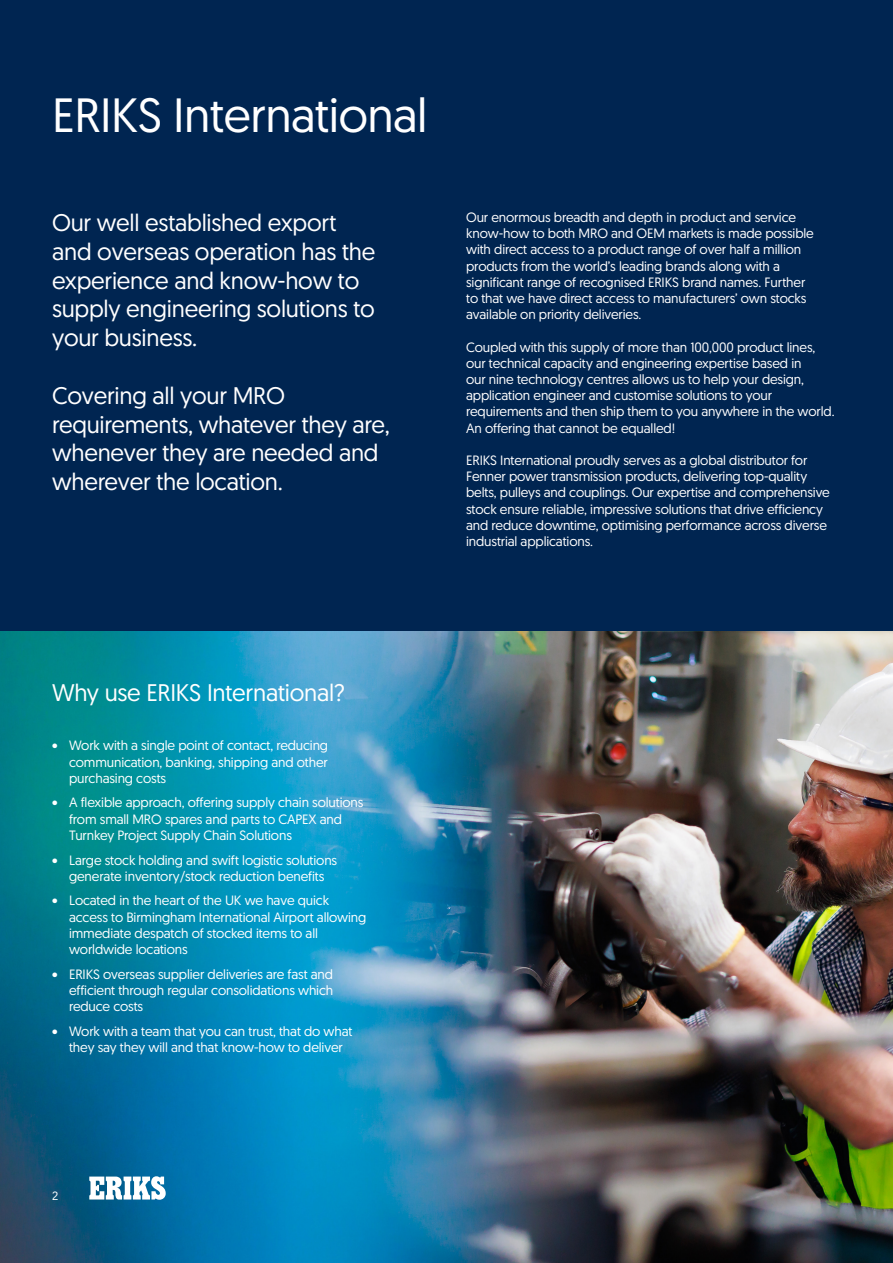
<style>
.page{position:relative;width:893px;height:1263px;background:#fff}
.page>*{position:absolute;margin:0;border:0;box-sizing:border-box;transform-origin:0 0}
.t1{font:48px "Geomanist Word";letter-spacing:-.01em;color:#fff}
.t2{font:24px/28.8px "Geomanist Word";letter-spacing:-.01em;color:#fff}
.t3{font:13.5px/16.2px "Geomanist Word";letter-spacing:-.01em;color:#fff}
.t4{font:12px "Geomanist Word";color:#fff}
</style>
<div class="page">
<div style="left:0;top:0;width:893px;height:631px;background:#002551"></div>
<img style="left:0;top:631px;width:893px;height:632px">
<svg style="left:89px;top:1176px;width:77px;height:24px"></svg>
<p class="t1" style="left:52px;top:84px;width:377px">ERIKS International</p>
<p class="t2" style="left:52px;top:207px;width:325px">Our well established export and overseas operation has the experience and know-how to supply engineering solutions to your business.</p>
<p class="t2" style="left:52px;top:380px;width:339px">Covering all your MRO requirements, whatever they are, whenever they are needed and wherever the location.</p>
<p class="t3" style="left:466px;top:209px;width:331px">Our enormous breadth and depth in product and service</p>
<p class="t3" style="left:466px;top:225px;width:349px">know-how to both MRO and OEM markets is made possible with direct access to a product range of over half a million products from the world’s leading brands along with a</p>
<p class="t3" style="left:466px;top:274px;width:342px;text-align:justify">significant range of recognised ERIKS brand names. Further to that we have direct access to manufacturers’ own stocks available on priority deliveries.</p>
<p class="t3" style="left:466px;top:338px;width:351px">Coupled with this supply of more than 100,000 product lines,</p>
<p class="t3" style="left:466px;top:355px;width:370px">our technical capacity and engineering expertise based in<br>our nine technology centres allows us to help your design, application engineer and customise solutions to your requirements and then ship them to you anywhere in the world.</p>
<p class="t3" style="left:466px;top:419px;width:211px">An offering that cannot be equalled!</p>
<p class="t3" style="left:466px;top:452px;width:365px">ERIKS International proudly serves as a global distributor for Fenner power transmission products, delivering top-quality belts, pulleys and couplings. Our expertise and comprehensive stock ensure reliable, impressive solutions that drive efficiency and reduce downtime, optimising performance across diverse industrial applications.</p>
<p class="t2" style="left:52px;top:677px;width:295px">Why use ERIKS International?</p>
<p class="t3" style="left:69px;top:737px;width:261px;text-align:justify;text-indent:-17px">• Work with a single point of contact, reducing communication, banking, shipping and other purchasing costs</p>
<p class="t3" style="left:69px;top:794px;width:296px;text-indent:-17px">• A flexible approach, offering supply chain solutions from small MRO spares and parts to CAPEX and<br>Turnkey Project Supply Chain Solutions</p>
<p class="t3" style="left:52px;top:851px;width:287px;text-align:center">• Large stock holding and swift logistic solutions generate inventory/stock reduction benefits</p>
<p class="t3" style="left:69px;top:892px;width:299px;text-indent:-17px">• Located in the heart of the UK we have quick access to Birmingham International Airport allowing immediate despatch of stocked items to all worldwide locations</p>
<p class="t3" style="left:69px;top:965px;width:266px;text-align:justify;text-indent:-17px">• ERIKS overseas supplier deliveries are fast and efficient through regular consolidations which reduce costs</p>
<p class="t3" style="left:52px;top:1023px;width:302px;text-align:center">• Work with a team that you can trust, that do what they say they will and that know-how to deliver</p>
<p class="t4" style="left:52px;top:1188px;width:8px">2</p>
</div>
